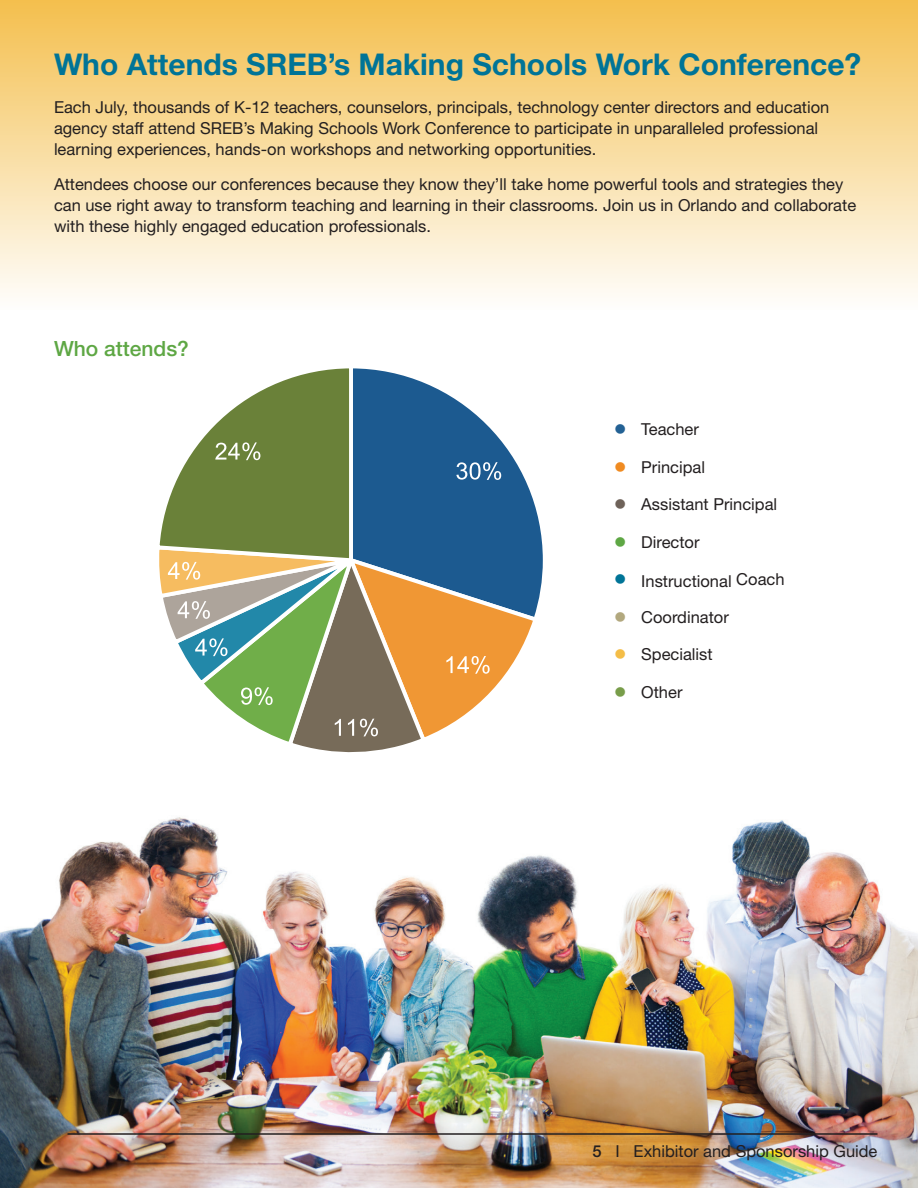
<style>
.page{position:relative;width:918px;height:1188px;background:#fff}
.page>*{position:absolute;margin:0;border:0;box-sizing:border-box;transform-origin:0 0}
.t1{font:700 30px "Helvetica Neue LT Pro";color:#007497}
.t2{font:500 21px "Helvetica Neue LT Pro";color:#5ea744}
.t3{font:16.5px/21px "Helvetica Neue LT Pro";color:#231f20}
.t4{font:500 16.5px "Helvetica Neue LT Pro";color:#231f20}
.s1{color:#236194}
.s2{color:#f08b21}
.s3{color:#6e6259}
.s4{color:#5ea744}
.s5{color:#007497}
.s6{color:#b2a87e}
.s7{color:#f4bd47}
.s8{color:#789d4a}
.s9{font-weight:500}
</style>
<div class="page">
<img style="left:0;top:817px;width:918px;height:371px">
<hr style="left:68px;top:1133px;width:810px;height:2px;background:#231f20">
<div style="left:0;top:0;width:918px;height:310px;background:linear-gradient(to bottom,#f4bf4d,#fefefc)"></div>
<svg style="left:159px;top:368px;width:381px;height:385px"></svg>
<h1 class="t1" style="left:54px;top:46px;width:809px">Who Attends SREB’s Making Schools Work Conference?</h1>
<p class="t3" style="left:54px;top:96px;width:777px">Each July, thousands of K-12 teachers, counselors, principals, technology center directors and education agency staff attend SREB’s Making Schools Work Conference to participate in unparalleled professional learning experiences, hands-on workshops and networking opportunities.</p>
<p class="t3" style="left:54px;top:173px;width:804px">Attendees choose our conferences because they know they’ll take home powerful tools and strategies they can use right away to transform teaching and learning in their classrooms. Join us in Orlando and collaborate with these highly engaged education professionals.</p>
<p class="t2" style="left:54px;top:336px;width:136px">Who attends?</p>
<p class="t3" style="left:614px;top:419px;width:86px"><span class="s1">●</span> Teacher</p>
<p class="t3" style="left:614px;top:456px;width:92px"><span class="s2">●</span> Principal</p>
<p class="t3" style="left:614px;top:494px;width:164px"><span class="s3">●</span> Assistant Principal</p>
<p class="t3" style="left:614px;top:531px;width:87px"><span class="s4">●</span> Director</p>
<p class="t3" style="left:614px;top:570px;width:172px"><span class="s5">●</span> Instructional Coach</p>
<p class="t3" style="left:614px;top:606px;width:116px"><span class="s6">●</span> Coordinator</p>
<p class="t3" style="left:614px;top:644px;width:100px"><span class="s7">●</span> Specialist</p>
<p class="t3" style="left:614px;top:681px;width:70px"><span class="s8">●</span> Other</p>
<p class="t3" style="left:584px;top:1140px;width:259px">Exhibitor and Sponsorship Guide I</p>
<p class="t3" style="left:593px;top:1140px;width:286px"><span class="s9">5</span> I Exhibitor and Sponsorship Guide</p>
<p class="t4" style="left:855px;top:1141px;width:11px">5</p>
</div>
